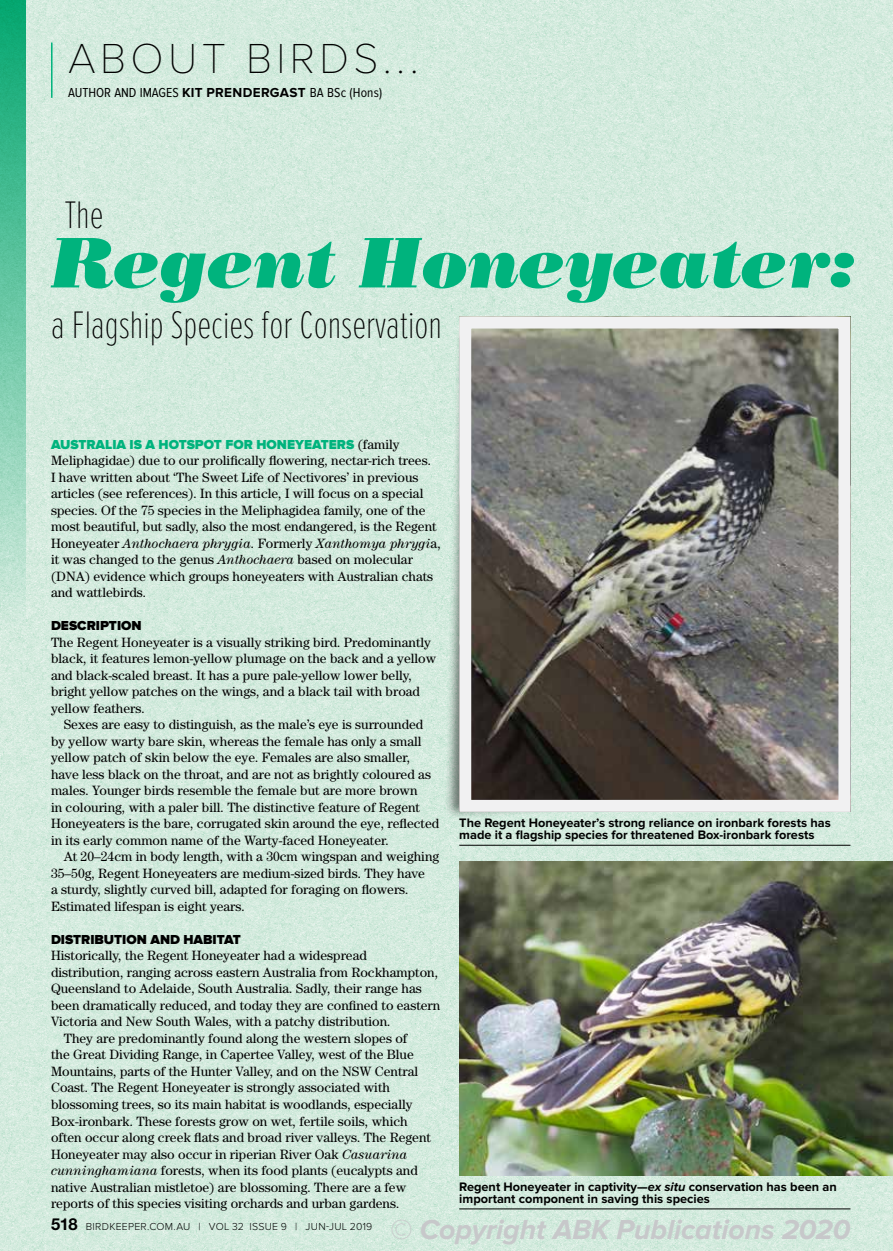
<style>
.page{position:relative;width:893px;height:1251px;background:#fff}
.page>*{position:absolute;margin:0;border:0;box-sizing:border-box;transform-origin:0 0}
.t1{font:italic 71.25px "Bodoni Poster";letter-spacing:-.01em;color:#00b37d}
.t2{font:100 43.5px "Proxima Nova T";letter-spacing:.1em;color:#000}
.t3{font:100 39.75px "Proxima Nova Ex Cn";color:#000}
.t4{font:italic 700 28.5px "Proxima Nova";letter-spacing:-.005em;color:#c7c8ca}
.t5{font:13.5px/16.5px "Century";color:#000}
.t6{font:900 13.5px "Proxima Nova";color:#00b37d}
.t7{font:13.5px "Proxima Nova Cond";color:#000}
.t8{font:900 13.5px "Proxima Nova";color:#000}
.t9{font:700 12.75px/12px "Proxima Nova";color:#000}
.t10{font:300 10.5px "Proxima Nova";letter-spacing:.025em;color:#000}
.s1{font-family:"Proxima Nova";font-weight:700}
.s2{font-family:"Century";font-weight:400;color:#000}
.s3{font-style:italic}
.s4{font-family:"Helvetica Neue CE";font-weight:700;font-size:16.5px}
.s5{font-family:"Proxima Nova A Cond";font-weight:100;font-style:normal}
</style>
<div class="page">
<img style="left:0;top:0;width:893px;height:1250px">
<hr style="left:51px;top:43px;width:2px;height:55px;background:#00b37d">
<div style="left:0;top:0;width:26px;height:625px;background:linear-gradient(to bottom,#04a66f,#d2eadd)"></div>
<div style="left:444px;top:322px;width:400px;height:497px;background:#000;opacity:.5"></div>
<img style="left:472px;top:329px;width:365px;height:469px">
<div style="left:459px;top:316px;width:391px;height:495px;border:12px solid #f1f1f2"></div>
<hr style="left:459px;top:844px;width:391px;height:1px;background:#000">
<img style="left:459px;top:861px;width:434px;height:313px">
<hr style="left:459px;top:1208px;width:391px;height:1px;background:#000">
<h2 class="t2" style="left:68px;top:33px;width:352px">ABOUT BIRDS...</h2>
<p class="t7" style="left:68px;top:85px;width:316px">AUTHOR AND IMAGES <span class="s1">KIT PRENDERGAST</span> BA BSc (Hons)</p>
<h3 class="t3" style="left:65px;top:193px;width:40px">The</h3>
<h1 class="t1" style="left:51px;top:220px;width:805px">Regent Honeyeater:</h1>
<h3 class="t3" style="left:51px;top:303px;width:393px">a Flagship Species for Conservation</h3>
<p class="t6" style="left:51px;top:436px;width:350px">AUSTRALIA IS A HOTSPOT FOR HONEYEATERS <span class="s2">(family</span></p>
<p class="t5" style="left:51px;top:452px;width:391px">Meliphagidae) due to our prolifically flowering, nectar-rich trees.<br>I have written about ‘The Sweet Life of Nectivores’ in previous articles (see references). In this article, I will focus on a special species. Of the 75 species in the Meliphagidea family, one of the most beautiful, but sadly, also the most endangered, is the Regent Honeyeater <span class="s3">Anthochaera phrygia</span>. Formerly <span class="s3">Xanthomya phrygi</span>a, it was changed to the genus <span class="s3">Anthochaera</span> based on molecular (DNA) evidence which groups honeyeaters with Australian chats and wattlebirds.</p>
<p class="t8" style="left:51px;top:617px;width:92px">DESCRIPTION</p>
<p class="t5" style="left:51px;top:633px;width:387px">The Regent Honeyeater is a visually striking bird. Predominantly black, it features lemon-yellow plumage on the back and a yellow and black-scaled breast. It has a pure pale-yellow lower belly, bright yellow patches on the wings, and a black tail with broad yellow feathers.</p>
<p class="t5" style="left:51px;top:716px;width:390px;text-indent:13px">Sexes are easy to distinguish, as the male’s eye is surrounded by yellow warty bare skin, whereas the female has only a small yellow patch of skin below the eye. Females are also smaller, have less black on the throat, and are not as brightly coloured as males. Younger birds resemble the female but are more brown<br>in colouring, with a paler bill. The distinctive feature of Regent Honeyeaters is the bare, corrugated skin around the eye, reflected in its early common name of the Warty-faced Honeyeater.</p>
<p class="t5" style="left:51px;top:848px;width:390px;text-indent:13px">At 20–24cm in body length, with a 30cm wingspan and weighing 35–50g, Regent Honeyeaters are medium-sized birds. They have<br>a sturdy, slightly curved bill, adapted for foraging on flowers.<br>Estimated lifespan is eight years.</p>
<p class="t8" style="left:51px;top:931px;width:191px">DISTRIBUTION AND HABITAT</p>
<p class="t5" style="left:51px;top:947px;width:317px">Historically, the Regent Honeyeater had a widespread</p>
<p class="t5" style="left:51px;top:963px;width:389px">distribution, ranging across eastern Australia from Rockhampton,</p>
<p class="t5" style="left:51px;top:980px;width:372px">Queensland to Adelaide, South Australia. Sadly, their range has</p>
<p class="t5" style="left:51px;top:996px;width:391px">been dramatically reduced, and today they are confined to eastern</p>
<p class="t5" style="left:51px;top:1013px;width:341px">Victoria and New South Wales, with a patchy distribution.</p>
<p class="t5" style="left:64px;top:1029px;width:345px">They are predominantly found along the western slopes of</p>
<p class="t5" style="left:51px;top:1046px;width:364px">the Great Dividing Range, in Capertee Valley, west of the Blue</p>
<p class="t5" style="left:51px;top:1062px;width:369px">Mountains, parts of the Hunter Valley, and on the NSW Central</p>
<p class="t5" style="left:51px;top:1079px;width:341px">Coast. The Regent Honeyeater is strongly associated with</p>
<p class="t5" style="left:51px;top:1095px;width:363px">blossoming trees, so its main habitat is woodlands, especially</p>
<p class="t5" style="left:51px;top:1112px;width:358px">Box-ironbark. These forests grow on wet, fertile soils, which</p>
<p class="t5" style="left:51px;top:1128px;width:381px">often occur along creek flats and broad river valleys. The Regent</p>
<p class="t5" style="left:51px;top:1145px;width:358px">Honeyeater may also occur in riperian River Oak <span class="s3">Casuarina</span></p>
<p class="t5" style="left:51px;top:1161px;width:368px"><span class="s3">cunninghamiana</span> forests, when its food plants (eucalypts and</p>
<p class="t5" style="left:51px;top:1178px;width:357px">native Australian mistletoe) are blossoming. There are a few</p>
<p class="t5" style="left:51px;top:1194px;width:350px">reports of this species visiting orchards and urban gardens.</p>
<p class="t9" style="left:459px;top:817px;width:373px">The Regent Honeyeater’s strong reliance on ironbark forests has made it a flagship species for threatened Box-ironbark forests</p>
<p class="t9" style="left:459px;top:1180px;width:379px">Regent Honeyeater in captivity—<span class="s3">ex situ</span> conservation has been an important component in saving this species</p>
<p class="t10" style="left:51px;top:1219px;width:323px"><span class="s4">518</span> BIRDKEEPER.COM.AU | VOL 32 ISSUE 9 | JUN-JUL 2019</p>
<h3 class="t4" style="left:390px;top:1213px;width:462px"><span class="s5">©</span> Copyright ABK Publications 2020</h3>
</div>
